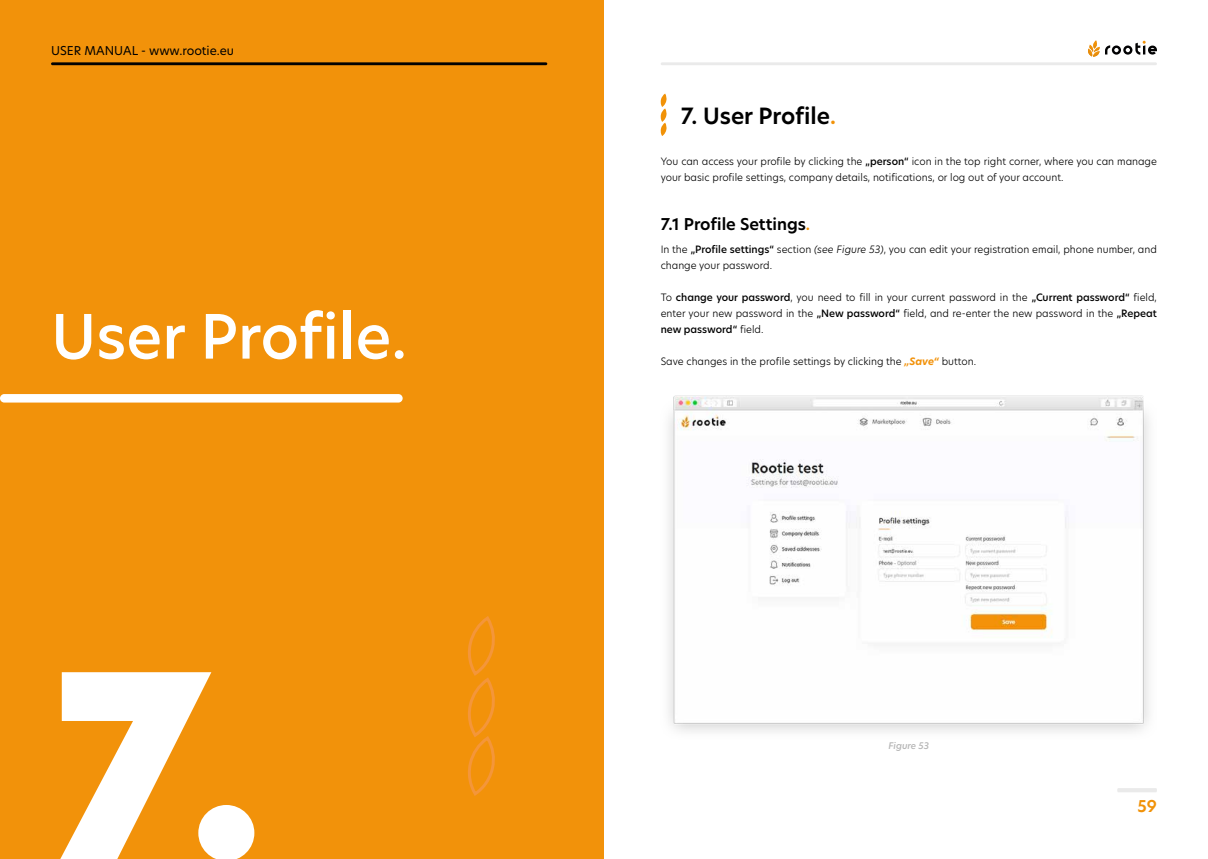
<style>
.page{position:relative;width:1208px;height:859px;background:#fff}
.page>*{position:absolute;margin:0;border:0;box-sizing:border-box;transform-origin:0 0}
.t1{font:250px "New Hero Super";color:#fff}
.t2{font:500 60px "New Hero";color:#fff}
.t3{font:600 22px "New Hero";color:#000}
.t4{font:600 16px "New Hero";color:#000}
.t5{font:600 16px "New Hero";color:#f19208}
.t6{font:12px "New Hero";color:#000}
.t7{font:300 10px/16px "New Hero";color:#000}
.t8{font:italic 500 9px "New Hero";color:#b5b5b5}
.s1{color:#f19208}
.s2{font-weight:500}
.s3{font-style:italic}
.s4{font-weight:700;font-style:italic;color:#f2920a}
</style>
<div class="page">
<svg style="left:1117px;top:788px;width:40px;height:4px"></svg>
<hr style="left:660px;top:62px;width:497px;height:3px;background:#eaeaea">
<svg style="left:1088px;top:40px;width:69px;height:17px"></svg>
<div style="left:0;top:0;width:604px;height:859px;background:#f2920a"></div>
<hr style="left:51px;top:62px;width:496px;height:3px;background:#020203">
<svg style="left:468px;top:616px;width:27px;height:180px"></svg>
<div style="left:0;top:394px;width:403px;height:9px;background:#fff;border-radius:4px"></div>
<svg style="left:660px;top:94px;width:7px;height:42px"></svg>
<img style="left:668px;top:395px;width:481px;height:337px">
<p class="t6" style="left:51px;top:42px;width:184px">USER MANUAL - www.rootie.eu</p>
<h2 class="t2" style="left:51px;top:296px;width:357px">User Profile.</h2>
<h1 class="t1" style="left:51px;top:596px;width:213px">7.</h1>
<h3 class="t3" style="left:680px;top:101px;width:157px">7. User Profile<span class="s1">.</span></h3>
<p class="t7" style="left:660px;top:153px;width:498px">You can access your profile by clicking the <span class="s2">„person“</span> icon in the top right corner, where you can manage your basic profile settings, company details, notifications, or log out of your account.</p>
<h3 class="t4" style="left:660px;top:214px;width:151px">7.1 Profile Settings<span class="s1">.</span></h3>
<p class="t7" style="left:660px;top:241px;width:498px">In the <span class="s2">„Profile settings“</span> section <span class="s3">(see Figure 53)</span>, you can edit your registration email, phone number, and change your password.</p>
<p class="t7" style="left:660px;top:289px;width:498px;text-align:justify">To <span class="s2">change your password</span>, you need to fill in your current password in the <span class="s2">„Current password“</span> field, enter your new password in the <span class="s2">„New password“</span> field, and re-enter the new password in the <span class="s2">„Repeat new password“</span> field.</p>
<p class="t7" style="left:660px;top:353px;width:317px">Save changes in the profile settings by clicking the <span class="s4">„Save“</span> button.</p>
<p class="t8" style="left:888px;top:739px;width:42px">Figure 53</p>
<h3 class="t5" style="left:1137px;top:795px;width:21px">59</h3>
</div>
